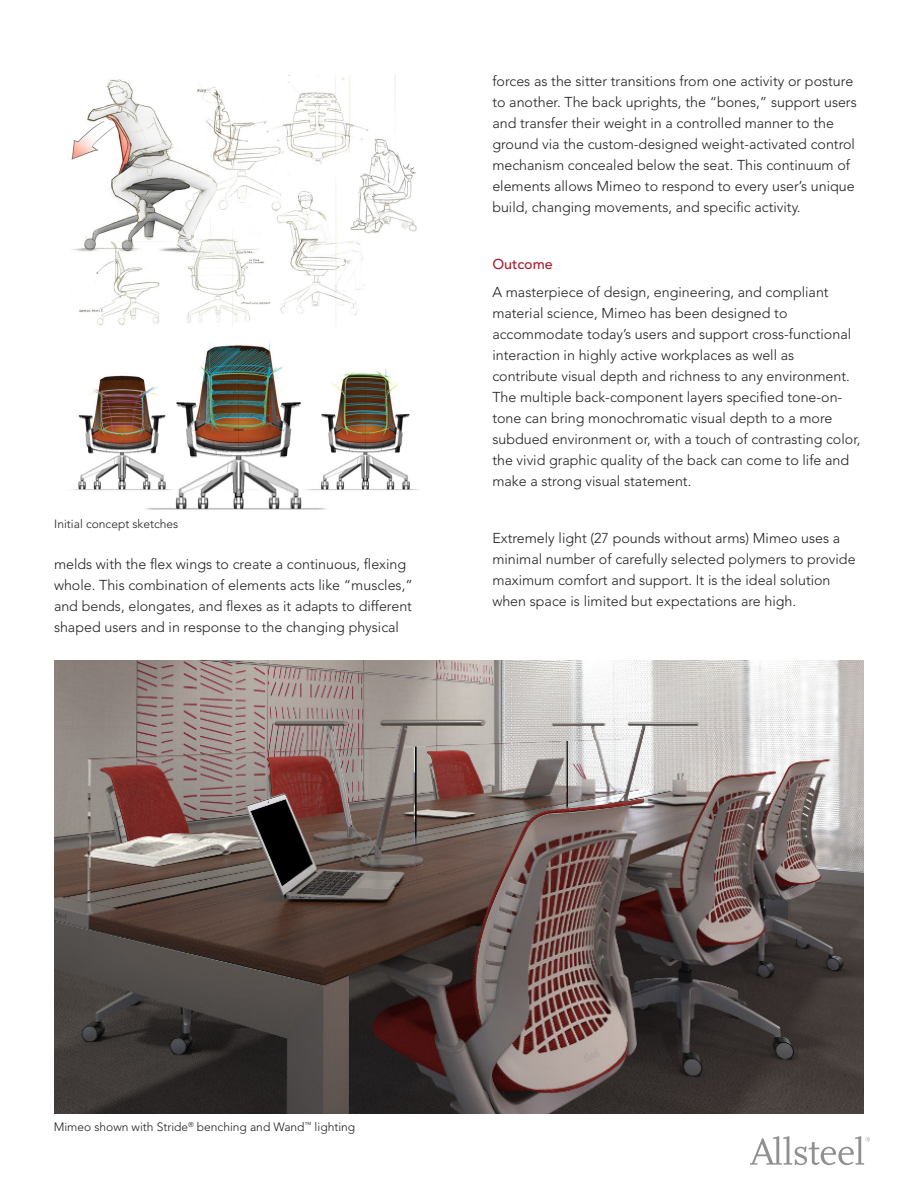
<style>
.page{position:relative;width:918px;height:1188px;background:#fff}
.page>*{position:absolute;margin:0;border:0;box-sizing:border-box;transform-origin:0 0}
.Paragraph_Style_1{font:300 14.25px/21px "Avenir LT Std";color:#231f20}
.Paragraph_Style_1-2{font:500 14.25px "Avenir LT Std";color:#ab1e30}
.Paragraph_Style_1-3{font:300 12px "Avenir LT Std";color:#231f20}
</style>
<div class="page">
<img style="left:54px;top:660px;width:810px;height:453px">
<img style="left:71px;top:75px;width:346px;height:252px">
<img style="left:71px;top:343px;width:348px;height:167px">
<svg style="left:750px;top:1136px;width:120px;height:29px"></svg>
<p class="Paragraph_Style_1-3" style="left:54px;top:517px;width:126px">Initial concept sketches</p>
<p class="Paragraph_Style_1" style="left:54px;top:553px;width:360px">melds with the flex wings to create a continuous, flexing whole. This combination of elements acts like “muscles,” and bends, elongates, and flexes as it adapts to different shaped users and in response to the changing physical</p>
<p class="Paragraph_Style_1" style="left:492px;top:70px;width:366px">forces as the sitter transitions from one activity or posture to another. The back uprights, the “bones,” support users and transfer their weight in a controlled manner to the ground via the custom-designed weight-activated control mechanism concealed below the seat. This continuum of elements allows Mimeo to respond to every user’s unique build, changing movements, and specific activity.</p>
<p class="Paragraph_Style_1-2" style="left:492px;top:255px;width:62px">Outcome</p>
<p class="Paragraph_Style_1" style="left:492px;top:282px;width:370px">A masterpiece of design, engineering, and compliant material science, Mimeo has been designed to accommodate today’s users and support cross-functional interaction in highly active workplaces as well as contribute visual depth and richness to any environment.<br>The multiple back-component layers specified tone-on&shy;tone can bring monochromatic visual depth to a more subdued environment or, with a touch of contrasting color, the vivid graphic quality of the back can come to life and make a strong visual statement.</p>
<p class="Paragraph_Style_1" style="left:492px;top:528px;width:365px">Extremely light (27 pounds without arms) Mimeo uses a minimal number of carefully selected polymers to provide maximum comfort and support. It is the ideal solution when space is limited but expectations are high.</p>
<p class="Paragraph_Style_1-3" style="left:54px;top:1120px;width:303px">Mimeo shown with Stride<sup>®</sup> benching and Wand<sup>™</sup> lighting</p>
</div>
